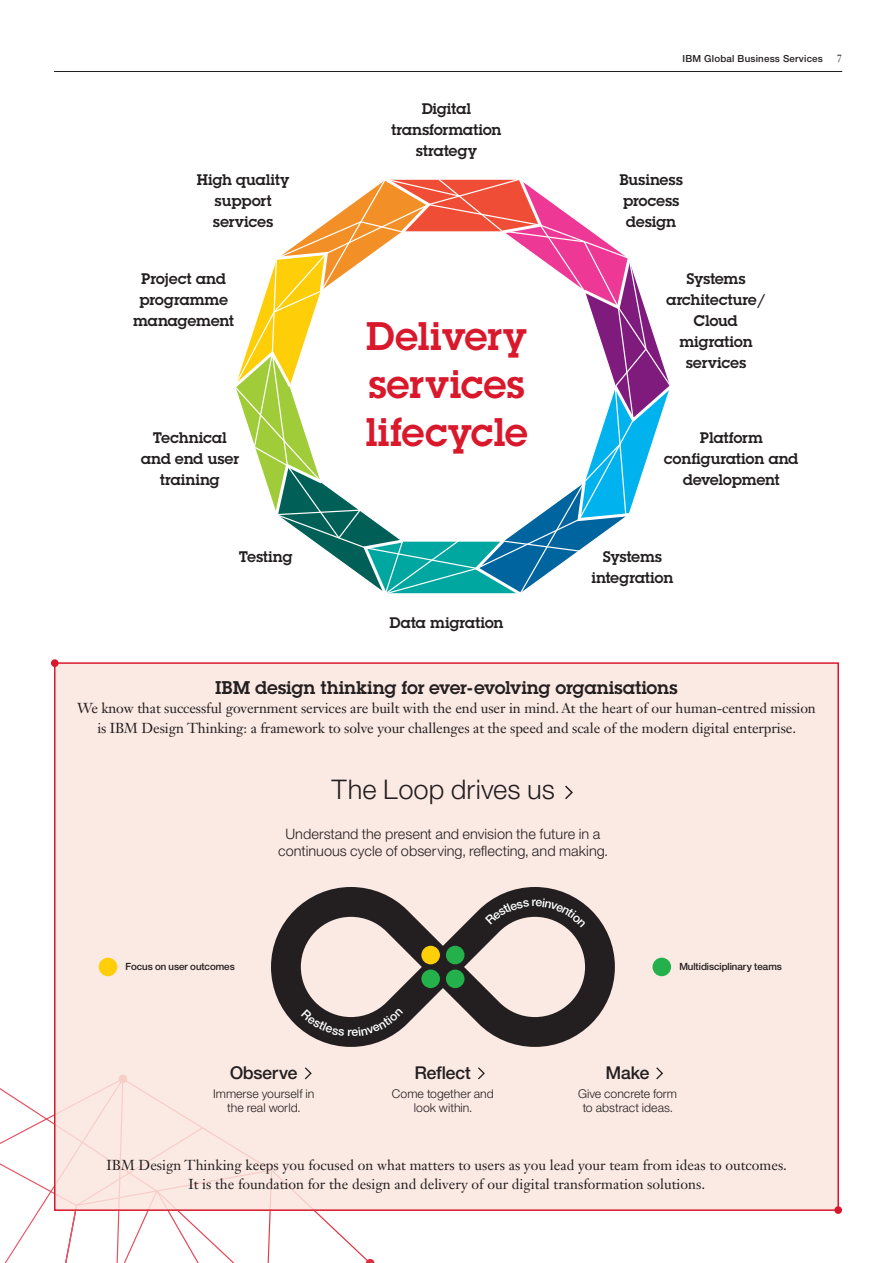
<style>
.page{position:relative;width:893px;height:1263px;background:#fff}
.page>*{position:absolute;margin:0;border:0;box-sizing:border-box;transform-origin:0 0}
.t1{font:600 39px/48px "Lubalinfor IBM";color:#d9182c;text-align:justify}
.t2{font:300 27px "Helv Neuefor IBM";color:#231f20}
.t3{font:600 18px "Lubalinfor IBM";color:#231f20}
.t4{font:500 17.7px "Helv Neuefor IBM";color:#231f20}
.t5{font:600 15px/21px "Lubalinfor IBM";color:#231f20;text-align:center}
.t6{font:300 14.4px/17.2px "Helv Neuefor IBM";color:#231f20;text-align:center}
.t7{font:14.25px/19.5px "Janson Text LT Std";letter-spacing:-.005em;color:#231f20;text-align:center}
.t8{font:300 12.15px/14.5px "Helv Neuefor IBM";color:#231f20;text-align:center}
.t9{font:10.5px "Janson Text LT Std";color:#231f20}
.t10{font:500 9.9px "Helv Neuefor IBM";color:#231f20}
.t11{font:500 9.75px "Helvetica Neue LT Std";letter-spacing:.02em;color:#231f20}
</style>
<div class="page">
<svg style="left:0;top:1088px;width:375px;height:175px"></svg>
<hr style="left:54px;top:71px;width:788px;height:1px;background:#231f20">
<svg style="left:236px;top:179px;width:434px;height:415px"></svg>
<div style="left:55px;top:663px;width:783px;height:547px;background:#fbe6de"></div>
<svg style="left:271px;top:887px;width:344px;height:160px"></svg>
<div style="left:421px;top:946px;width:19px;height:18px;background:#fece08;border-radius:50%"></div>
<div style="left:446px;top:946px;width:18px;height:18px;background:#24b04b;border-radius:50%"></div>
<div style="left:421px;top:969px;width:19px;height:19px;background:#24b04b;border-radius:50%"></div>
<div style="left:99px;top:958px;width:18px;height:18px;background:#fece08;border-radius:50%"></div>
<div style="left:652px;top:958px;width:19px;height:18px;background:#24b04b;border-radius:50%"></div>
<div style="left:446px;top:969px;width:18px;height:19px;background:#24b04b;border-radius:50%"></div>
<svg style="left:565px;top:785px;width:8px;height:15px"></svg>
<svg style="left:305px;top:1067px;width:7px;height:13px"></svg>
<svg style="left:478px;top:1067px;width:7px;height:13px"></svg>
<svg style="left:656px;top:1067px;width:7px;height:13px"></svg>
<div style="left:51px;top:659px;width:8px;height:8px;background:#d9182c;border-radius:50%"></div>
<div style="left:834px;top:1206px;width:8px;height:8px;background:#d9182c;border-radius:50%"></div>
<svg style="left:485px;top:898px;width:101px;height:29px"></svg>
<svg style="left:301px;top:1008px;width:102px;height:28px"></svg>
<p class="t5" style="left:197px;top:169px;width:94px">High quality support services</p>
<p class="t5" style="left:133px;top:268px;width:102px">Project and programme management</p>
<p class="t5" style="left:141px;top:427px;width:99px">Technical and end user training</p>
<p class="t5" style="left:239px;top:546px;width:55px">Testing</p>
<p class="t5" style="left:391px;top:98px;width:112px">Digital transformation strategy</p>
<h1 class="t1" style="left:365px;top:312px;width:164px">Delivery services lifecycle</h1>
<p class="t5" style="left:389px;top:612px;width:116px">Data migration</p>
<p class="t11" style="left:683px;top:53px;width:142px">IBM Global Business Services</p>
<p class="t9" style="left:837px;top:52px;width:7px">7</p>
<p class="t5" style="left:620px;top:169px;width:65px;text-align:left">Business process design</p>
<p class="t5" style="left:667px;top:268px;width:100px">Systems architecture/<br>Cloud migration services</p>
<p class="t5" style="left:664px;top:427px;width:136px">Platform configuration and development</p>
<p class="t5" style="left:592px;top:546px;width:83px">Systems integration</p>
<p class="t3" style="left:215px;top:675px;width:464px">IBM design thinking for ever-evolving organisations</p>
<p class="t7" style="left:77px;top:698px;width:740px">We know that successful government services are built with the end user in mind. At the heart of our human-centred mission is IBM Design Thinking: a framework to solve your challenges at the speed and scale of the modern digital enterprise.</p>
<h2 class="t2" style="left:331px;top:772px;width:226px">The Loop drives us</h2>
<p class="t6" style="left:278px;top:825px;width:331px">Understand the present and envision the future in a continuous cycle of observing, reflecting, and making.</p>
<p class="t10" style="left:126px;top:961px;width:111px">Focus on user outcomes</p>
<p class="t10" style="left:679px;top:961px;width:104px">Multidisciplinary teams</p>
<p class="t4" style="left:230px;top:1061px;width:69px">Observe</p>
<p class="t8" style="left:213px;top:1086px;width:103px">Immerse yourself in the real world.</p>
<p class="t4" style="left:415px;top:1061px;width:58px">Reflect</p>
<p class="t8" style="left:392px;top:1086px;width:103px">Come together and look within.</p>
<p class="t4" style="left:606px;top:1061px;width:45px">Make</p>
<p class="t8" style="left:578px;top:1086px;width:101px">Give concrete form to abstract ideas.</p>
<p class="t7" style="left:107px;top:1155px;width:682px">IBM Design Thinking keeps you focused on what matters to users as you lead your team from ideas to outcomes.<br>It is the foundation for the design and delivery of our digital transformation solutions.</p>
</div>
